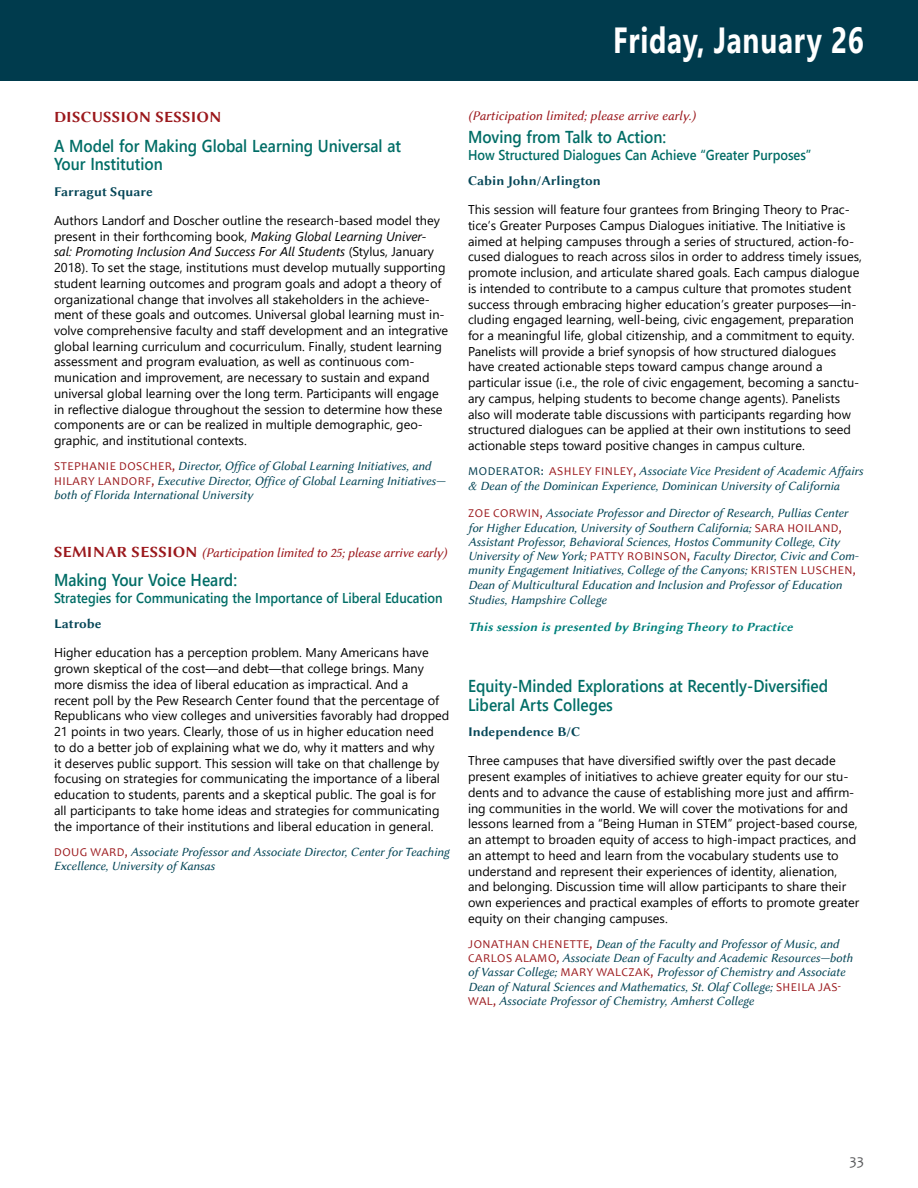
<style>
.page{position:relative;width:918px;height:1188px;background:#fff}
.page>*{position:absolute;margin:0;border:0;box-sizing:border-box;transform-origin:0 0}
.t1{font:700 36.3px "Segoe UI";letter-spacing:.025em;color:#fff;scale:.77 1}
.t2{font:600 17.25px/18.8px "Segoe UI";color:#006d66;scale:.9 1}
.t3{font:15.75px "Lin Biolinum B";letter-spacing:.01em;color:#9b181c}
.t4{font:15px "Candara";color:#58595b}
.t5{font:600 14.25px "Segoe UI";color:#006d66;scale:.9 1}
.t6{font:13.5px "Lin Biolinum I";letter-spacing:-.005em;color:#9b181c}
.t7{font:13.5px "Lin Biolinum B";color:#054657}
.t8{font:12.75px/15.8px "Segoe UI";color:#000}
.t9{font:12.75px/14.2px "Lin Biolinum I";color:#054657}
.t10{font:12.75px "Lin Biolinum Slanted B";color:#00817c}
.s1{font-style:italic}
.s2{font-family:"Candara";font-size:12px;color:#9b181c}
.s3{font-family:"Lin Biolinum B";font-size:15.75px}
.s4{font-family:"Candara";font-size:12px;color:#003b4d}
</style>
<div class="page">
<div style="left:0;top:0;width:918px;height:81px;background:#003b4d"></div>
<h1 class="t1" style="left:613px;top:5px;width:327px">Friday, January 26</h1>
<p class="t3" style="left:54px;top:106px;width:169px">DISCUSSION SESSION</p>
<h2 class="t2" style="left:54px;top:135px;width:387px">A Model for Making Global Learning Universal at<br>Your Institution</h2>
<p class="t7" style="left:54px;top:182px;width:100px">Farragut Square</p>
<p class="t8" style="left:54px;top:211px;width:396px">Authors Landorf and Doscher outline the research-based model they present in their forthcoming book, <span class="s1">Making Global Learning Univer-<br>sal: Promoting Inclusion And Success For All Students</span> (Stylus, January 2018). To set the stage, institutions must develop mutually supporting student learning outcomes and program goals and adopt a theory of organizational change that involves all stakeholders in the achieve&shy;ment of these goals and outcomes. Universal global learning must in&shy;volve comprehensive faculty and staff development and an integrative global learning curriculum and cocurriculum. Finally, student learning assessment and program evaluation, as well as continuous com&shy;munication and improvement, are necessary to sustain and expand universal global learning over the long term. Participants will engage in reflective dialogue throughout the session to determine how these components are or can be realized in multiple demographic, geo&shy;graphic, and institutional contexts.</p>
<p class="t9" style="left:54px;top:459px;width:393px"><span class="s2">STEP HANIE D OSCHER,</span> Director, Office of Global Learning Initiatives, and<br><span class="s2">H ILARY LANDORF,</span> Executive Director, Office of Global Learning Initiatives— both of Florida International University</p>
<p class="t6" style="left:54px;top:545px;width:394px"><span class="s3">SEMINAR SESSION</span> (Participation limited to 25; please arrive early)</p>
<h2 class="t2" style="left:54px;top:570px;width:205px">Making Your Voice Heard:</h2>
<p class="t5" style="left:54px;top:584px;width:433px">Strategies for Communicating the Importance of Liberal Education</p>
<p class="t7" style="left:54px;top:614px;width:49px">Latrobe</p>
<p class="t8" style="left:54px;top:644px;width:397px">Higher education has a perception problem. Many Americans have grown skeptical of the cost—and debt—that college brings. Many more dismiss the idea of liberal education as impractical. And a<br>recent poll by the Pew Research Center found that the percentage of Republicans who view colleges and universities favorably had dropped 21 points in two years. Clearly, those of us in higher education need<br>to do a better job of explaining what we do, why it matters and why<br>it deserves public support. This session will take on that challenge by focusing on strategies for communicating the importance of a liberal education to students, parents and a skeptical public. The goal is for all participants to take home ideas and strategies for communicating the importance of their institutions and liberal education in general.</p>
<p class="t9" style="left:54px;top:844px;width:397px"><span class="s2">D OUG WARD,</span> Associate Professor and Associate Director, Center for Teaching<br>Excellence, University of Kansas</p>
<p class="t6" style="left:468px;top:108px;width:229px">(Participation limited; please arrive early.)</p>
<h2 class="t2" style="left:468px;top:126px;width:222px">Moving from Talk to Action:</h2>
<p class="t5" style="left:468px;top:141px;width:383px">How Structured Dialogues Can Achieve “Greater Purposes”</p>
<p class="t7" style="left:468px;top:171px;width:135px">Cabin John/Arlington</p>
<p class="t8" style="left:468px;top:200px;width:395px">This session will feature four grantees from Bringing Theory to Prac&shy;tice’s Greater Purposes Campus Dialogues initiative. The Initiative is aimed at helping campuses through a series of structured, action-fo&shy;cused dialogues to reach across silos in order to address timely issues, promote inclusion, and articulate shared goals. Each campus dialogue is intended to contribute to a campus culture that promotes student success through embracing higher education’s greater purposes—in&shy;cluding engaged learning, well-being, civic engagement, preparation for a meaningful life, global citizenship, and a commitment to equity.<br>Panelists will provide a brief synopsis of how structured dialogues have created actionable steps toward campus change around a particular issue (i.e., the role of civic engagement, becoming a sanctu&shy;ary campus, helping students to become change agents). Panelists also will moderate table discussions with participants regarding how structured dialogues can be applied at their own institutions to seed actionable steps toward positive changes in campus culture.</p>
<p class="t9" style="left:468px;top:464px;width:397px"><span class="s4">M ODERATOR:</span> <span class="s2">ASHLEY FINLEY,</span> Associate Vice President of Academic Affairs &amp; Dean of the Dominican Experience, Dominican University of California</p>
<p class="t9" style="left:468px;top:506px;width:392px"><span class="s2">ZOE CORW IN,</span> Associate Professor and Director of Research, Pullias Center for Higher Education, University of Southern California; <span class="s2">SARA H OILAND, </span>Assistant Professor, Behavioral Sciences, Hostos Community College, City University of New York; <span class="s2">PATTY R OBINSON,</span> Faculty Director, Civic and Com&shy;munity Engagement Initiatives, College of the Canyons; <span class="s2">KRISTEN LUSCHEN, </span>Dean of Multicultural Education and Inclusion and Professor of Education</p>
<p class="t9" style="left:468px;top:593px;width:140px">Studies, Hampshire College</p>
<p class="t10" style="left:468px;top:618px;width:326px">This session is presented by Bringing Theory to Practice</p>
<h2 class="t2" style="left:468px;top:675px;width:402px">Equity-Minded Explorations at Recently-Diversified<br>Liberal Arts Colleges</h2>
<p class="t7" style="left:468px;top:722px;width:114px">Independence B/C</p>
<p class="t8" style="left:468px;top:752px;width:393px">Three campuses that have diversified swiftly over the past decade present examples of initiatives to achieve greater equity for our stu&shy;dents and to advance the cause of establishing more just and affirm&shy;ing communities in the world. We will cover the motivations for and lessons learned from a “Being Human in STEM” project-based course, an attempt to broaden equity of access to high-impact practices, and an attempt to heed and learn from the vocabulary students use to understand and represent their experiences of identity, alienation, and belonging. Discussion time will allow participants to share their own experiences and practical examples of efforts to promote greater equity on their changing campuses.</p>
<p class="t9" style="left:468px;top:937px;width:386px"><span class="s2">JONATHAN CHENETTE,</span> Dean of the Faculty and Professor of Music, and <span class="s2">CARLOS ALAMO,</span> Associate Dean of Faculty and Academic Resources—both of Vassar College; <span class="s2">M ARY WALCZAK,</span> Professor of Chemistry and Associate Dean of Natural Sciences and Mathematics, St. Olaf College; <span class="s2">SHEILA JAS-WAL,</span> Associate Professor of Chemistry, Amherst College</p>
<p class="t4" style="left:849px;top:1151px;width:16px">33</p>
</div>
